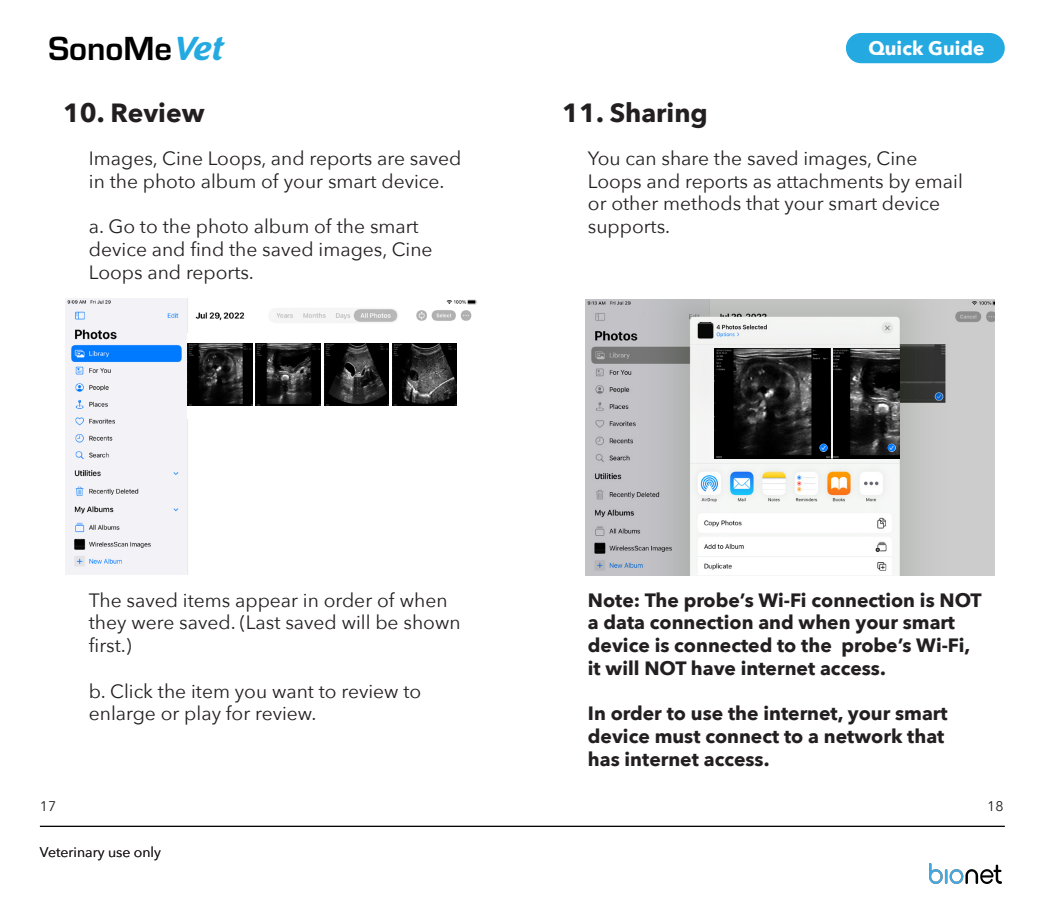
<style>
.page{position:relative;width:1040px;height:914px;background:#fff}
.page>*{position:absolute;margin:0;border:0;box-sizing:border-box;transform-origin:0 0}
.t1{font:700 34.65px "Eurostile";color:#000}
.t2{font:700 26.25px "Avenir Next";color:#231f20}
.t3{font:19.25px/22.8px "Avenir Next";color:#231f20}
.t4{font:700 19.25px/22.8px "Avenir Next";color:#231f20}
.t5{font:700 19.25px "Avenir Next";color:#fff}
.t6{font:14px "Avenir Next";color:#231f20}
.s1{font-family:"Congenial";font-style:italic;color:#24aae1}
</style>
<div class="page">
<div style="left:846px;top:33px;width:158px;height:30px;background:#24aae1;border-radius:15px"></div>
<hr style="left:40px;top:825px;width:964px;height:1px;background:#000">
<img style="left:65px;top:299px;width:413px;height:276px">
<div style="left:188px;top:333px;width:272px;height:86px;background:#fff"></div>
<img style="left:188px;top:343px;width:64px;height:63px">
<img style="left:256px;top:343px;width:64px;height:63px">
<img style="left:324px;top:343px;width:64px;height:63px">
<img style="left:392px;top:343px;width:65px;height:63px">
<img style="left:585px;top:299px;width:409px;height:276px">
<div style="left:819px;top:348px;width:20px;height:110px;background:linear-gradient(to bottom,#f0f1ef,#f0f1ef)"></div>
<img style="left:714px;top:348px;width:116px;height:110px">
<img style="left:833px;top:348px;width:66px;height:110px">
<svg style="left:819px;top:443px;width:8px;height:9px"></svg>
<svg style="left:887px;top:443px;width:9px;height:9px"></svg>
<img style="left:929px;top:863px;width:72px;height:20px">
<p class="t1" style="left:48px;top:23px;width:185px">SonoMe<span class="s1">Vet</span></p>
<p class="t5" style="left:868px;top:32px;width:118px">Quick Guide</p>
<p class="t2" style="left:63px;top:90px;width:143px">10. Review</p>
<p class="t3" style="left:89px;top:146px;width:374px">Images, Cine Loops, and reports are saved in the photo album of your smart device.</p>
<p class="t3" style="left:89px;top:214px;width:345px">a. Go to the photo album of the smart device and find the saved images, Cine<br>Loops and reports.</p>
<p class="t2" style="left:562px;top:90px;width:147px">11. Sharing</p>
<p class="t3" style="left:588px;top:146px;width:376px">You can share the saved images, Cine<br>Loops and reports as attachments by email or other methods that your smart device supports.</p>
<p class="t3" style="left:89px;top:587px;width:373px">The saved items appear in order of when they were saved. (Last saved will be shown first.)</p>
<p class="t3" style="left:89px;top:678px;width:334px">b. Click the item you want to review to enlarge or play for review.</p>
<p class="t4" style="left:588px;top:588px;width:395px">Note: The probe’s Wi-Fi connection is NOT a data connection and when your smart device is connected to the probe’s Wi-Fi, it will NOT have internet access.</p>
<p class="t4" style="left:588px;top:702px;width:361px">In order to use the internet, your smart device must connect to a network that has internet access.</p>
<p class="t6" style="left:40px;top:794px;width:18px">17</p>
<p class="t6" style="left:987px;top:794px;width:18px">18</p>
<p class="t6" style="left:40px;top:839px;width:123px">Veterinary use only</p>
</div>
